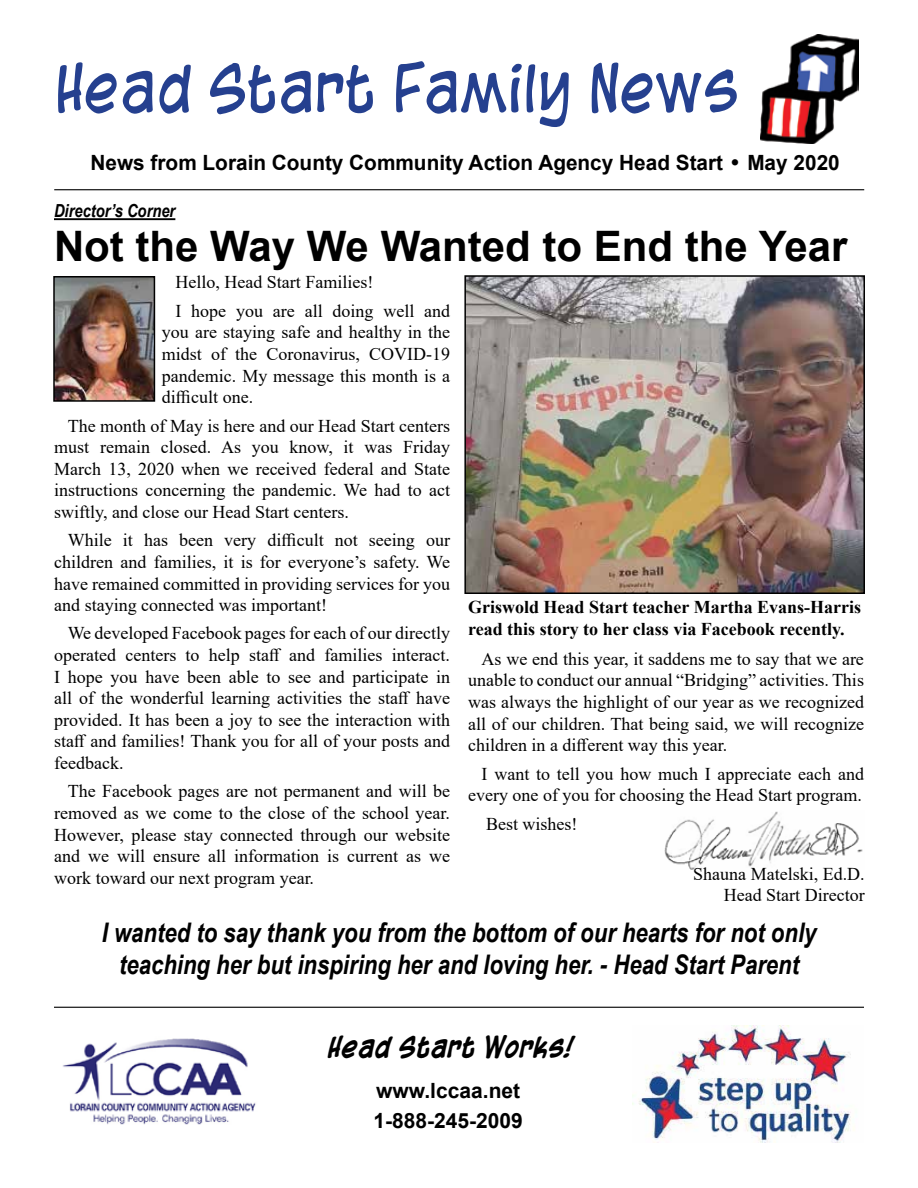
<style>
.page{position:relative;width:918px;height:1188px;background:#fff}
.page>*{position:absolute;margin:0;border:0;box-sizing:border-box;transform-origin:0 0}
.t1{font:63px "Blambot Casual";color:#25408f}
.t2{font:700 42px "Arial";color:#000}
.t3{font:italic 700 27px/32.4px "Arial Narrow";color:#000;text-align:center}
.t4{font:italic 700 27px "Blambot Casual";color:#000}
.t5{font:700 21px/30px "Arial";color:#000}
.t6{font:18px/21.6px "Times New Roman";color:#000;text-align:justify}
.t7{font:700 18px/21.6px "Times New Roman";color:#000}
.t8{font:italic 700 18px "Arial Narrow";color:#000}
.s1{font-family:"Century Gothic";font-weight:400}
</style>
<div class="page">
<img style="left:63px;top:1038px;width:193px;height:87px">
<img style="left:633px;top:1026px;width:221px;height:116px">
<img style="left:760px;top:35px;width:98px;height:109px">
<hr style="left:54px;top:189px;width:810px;height:1px;background:#000">
<hr style="left:54px;top:1007px;width:810px;height:1px;background:#000">
<img style="left:664px;top:811px;width:199px;height:59px">
<hr style="left:54px;top:218px;width:121px;height:2px;background:#000">
<img style="left:56px;top:279px;width:96px;height:120px">
<div style="left:53px;top:276px;width:102px;height:126px;border:2px solid #000"></div>
<img style="left:467px;top:278px;width:395px;height:313px">
<div style="left:464px;top:275px;width:401px;height:319px;border:2px solid #000"></div>
<h1 class="t1" style="left:54px;top:51px;width:686px">Head Start Family News</h1>
<p class="t5" style="left:91px;top:148px;width:751px">News from Lorain County Community Action Agency Head Start <span class="s1">•</span> May 2020</p>
<p class="t8" style="left:54px;top:197px;width:123px">Director’s Corner</p>
<h2 class="t2" style="left:54px;top:217px;width:795px">Not the Way We Wanted to End the Year</h2>
<p class="t6" style="left:175px;top:268px;width:276px;line-height:28.3px">Hello, Head Start Families!<br>I hope you are all doing well and</p>
<p class="t6" style="left:162px;top:321px;width:290px">you are staying safe and healthy in the midst of the Coronavirus, COVID-19 pandemic. My message this month is a difficult one.</p>
<p class="t6" style="left:54px;top:414px;width:397px;text-indent:14px">The month of May is here and our Head Start centers must remain closed. As you know, it was Friday March 13, 2020 when we received federal and State instructions concerning the pandemic. We had to act swiftly, and close our Head Start centers.</p>
<p class="t6" style="left:54px;top:529px;width:397px;text-indent:14px">While it has been very difficult not seeing our children and families, it is for everyone’s safety. We have remained committed in providing services for you and staying connected was important!</p>
<p class="t6" style="left:54px;top:622px;width:397px;text-indent:14px">We developed Facebook pages for each of our directly operated centers to help staff and families interact.<br>I hope you have been able to see and participate in all of the wonderful learning activities the staff have provided. It has been a joy to see the interaction with staff and families! Thank you for all of your posts and feedback.</p>
<p class="t6" style="left:54px;top:780px;width:397px;text-indent:14px">The Facebook pages are not permanent and will be removed as we come to the close of the school year.<br>However, please stay connected through our website and we will ensure all information is current as we work toward our next program year.</p>
<p class="t7" style="left:468px;top:596px;width:395px">Griswold Head Start teacher Martha Evans-Harris read this story to her class via Facebook recently.</p>
<p class="t6" style="left:468px;top:647px;width:397px;text-indent:14px">As we end this year, it saddens me to say that we are unable to conduct our annual “Bridging” activities. This was always the highlight of our year as we recognized all of our children. That being said, we will recognize children in a different way this year.</p>
<p class="t6" style="left:468px;top:762px;width:397px;text-align:right">I want to tell you how much I appreciate each and every one of you for choosing the Head Start program.</p>
<p class="t6" style="left:486px;top:812px;width:93px">Best wishes!</p>
<p class="t6" style="left:693px;top:862px;width:173px;text-align:right">Shauna Matelski, Ed.D.<br>Head Start Director</p>
<h3 class="t3" style="left:102px;top:915px;width:716px">I wanted to say thank you from the bottom of our hearts for not only teaching her but inspiring her and loving her. - Head Start Parent</h3>
<h3 class="t4" style="left:326px;top:1030px;width:246px">Head Start Works!</h3>
<p class="t5" style="left:373px;top:1076px;width:151px">www.lccaa.net<br>1-888-245-2009</p>
</div>
